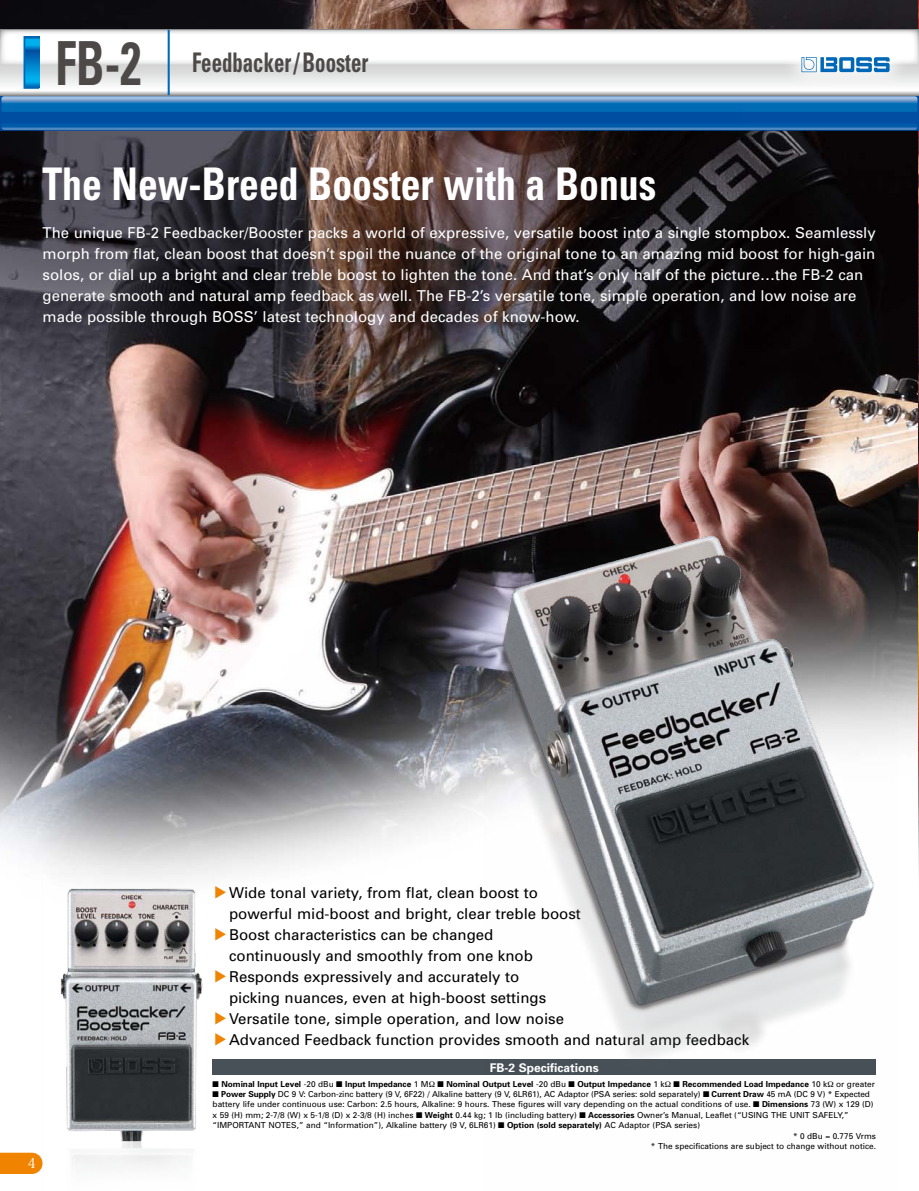
<style>
.page{position:relative;width:919px;height:1191px;background:#fff}
.page>*{position:absolute;margin:0;border:0;box-sizing:border-box;transform-origin:0 0}
.t1{font:700 condensed 60.75px "Univers";color:#4c4948;scale:.77 1}
.t2{font:700 condensed 45px "Univers";color:#fff;scale:.88 1}
.t3{font:700 condensed 27px "Univers";color:#4c4948;scale:.77 1}
.t4{font:15px/21px "Univers";color:#fff}
.t5{font:15px/20.7px "Univers";color:#000}
.t6{font:13.8px "Koz Min Pro";color:#fff}
.t7{font:12.9px "Myriad Pro";letter-spacing:.005em;color:#fff}
.t8{font:700 12px "Univers";color:#fff}
.t9{font:8.25px "Univers";color:#000}
.t10{font:700 8.25px "Univers";color:#000}
.t11{font:6.6px "Myriad Pro";color:#fff}
.s1{font-weight:400}
.s2{font-weight:700}
</style>
<div class="page">
<img style="left:0;top:0;width:919px;height:1075px">
<img style="left:43px;top:873px;width:164px;height:294px">
<svg style="left:0;top:64px;width:743px;height:31px"></svg>
<div style="left:0;top:30px;width:918px;height:34px;background:#fff"></div>
<svg style="left:27px;top:39px;width:10px;height:47px"></svg>
<div style="left:24px;top:36px;width:16px;height:53px;border:2px solid #0068b7"></div>
<img style="left:743px;top:30px;width:175px;height:65px">
<svg style="left:801px;top:57px;width:88px;height:15px"></svg>
<hr style="left:168px;top:30px;width:2px;height:65px;background:#0068b7">
<svg style="left:0;top:1152px;width:43px;height:22px"></svg>
<svg style="left:0;top:95px;width:919px;height:36px;background:#206cb0"></svg>
<svg style="left:918px;top:64px;width:1px;height:31px"></svg>
<hr style="left:918px;top:30px;width:1px;height:34px;background:#fff">
<div style="left:213px;top:1060px;width:663px;height:15px;background:#485157"></div>
<img style="left:484px;top:519px;width:414px;height:556px">
<svg style="left:215px;top:886px;width:11px;height:12px"></svg>
<svg style="left:215px;top:928px;width:11px;height:12px"></svg>
<svg style="left:215px;top:970px;width:11px;height:12px"></svg>
<svg style="left:215px;top:1012px;width:11px;height:12px"></svg>
<svg style="left:215px;top:1033px;width:11px;height:12px"></svg>
<h1 class="t1" style="left:56px;top:26px;width:113px">FB-2</h1>
<h3 class="t3" style="left:192px;top:46px;width:230px">Feedbacker/Booster</h3>
<h2 class="t2" style="left:43px;top:157px;width:699px">The New-Breed Booster with a Bonus</h2>
<p class="t11" style="left:369px;top:190px;width:69px">for Microsoft<sup>®</sup>Windows 7</p>
<h3 class="t7" style="left:469px;top:190px;width:67px">for Mac OSX</h3>
<p class="t4" style="left:43px;top:222px;width:835px">The unique FB-2 Feedbacker/Booster packs a world of expressive, versatile boost into a single stompbox. Seamlessly morph from flat, clean boost that doesn’t spoil the nuance of the original tone to an amazing mid boost for high-gain solos, or dial up a bright and clear treble boost to lighten the tone. And that’s only half of the picture…the FB-2 can generate smooth and natural amp feedback as well. The FB-2’s versatile tone, simple operation, and low noise are made possible through BOSS’ latest technology and decades of know-how.</p>
<h3 class="t5" style="left:229px;top:882px;width:353px">Wide tonal variety, from flat, clean boost to powerful mid-boost and bright, clear treble boost</h3>
<h3 class="t5" style="left:229px;top:924px;width:305px">Boost characteristics can be changed continuously and smoothly from one knob</h3>
<h3 class="t5" style="left:229px;top:966px;width:319px">Responds expressively and accurately to picking nuances, even at high-boost settings</h3>
<h3 class="t5" style="left:229px;top:1008px;width:336px">Versatile tone, simple operation, and low noise</h3>
<h3 class="t5" style="left:229px;top:1029px;width:522px">Advanced Feedback function provides smooth and natural amp feedback</h3>
<h3 class="t6" style="left:28px;top:1153px;width:10px">4</h3>
<h3 class="t8" style="left:490px;top:1059px;width:111px">FB-2 Specifications</h3>
<p class="t10" style="left:213px;top:1078px;width:664px">■ Nominal Input Level <span class="s1">-20 dBu</span> ■ Input Impedance <span class="s1">1 M</span> ■ Nominal Output Level <span class="s1">-20 dBu</span> ■ Output Impedance <span class="s1">1 k</span> ■ Recommended Load Impedance <span class="s1">10 k or greater</span></p>
<p class="t9" style="left:213px;top:1089px;width:659px">■ <span class="s2">Power Supply</span> DC 9 V: Carbon-zinc battery (9 V, 6F22) / Alkaline battery (9 V, 6LR61), AC Adaptor (PSA series: sold separately) ■ <span class="s2">Current Draw</span> 45 mA (DC 9 V) * Expected</p>
<p class="t9" style="left:213px;top:1099px;width:662px">battery life under continuous use: Carbon: 2.5 hours, Alkaline: 9 hours. These figures will vary depending on the actual conditions of use. ■ <span class="s2">Dimensions</span> 73 (W) x 129 (D)</p>
<p class="t9" style="left:213px;top:1109px;width:638px">x 59 (H) mm; 2-7/8 (W) x 5-1/8 (D) x 2-3/8 (H) inches ■ <span class="s2">Weight</span> 0.44 kg; 1 lb (including battery) ■ <span class="s2">Accessories</span> Owner’s Manual, Leaflet (“USING THE UNIT SAFELY,”</p>
<p class="t9" style="left:213px;top:1120px;width:489px">“IMPORTANT NOTES,” and “Information”), Alkaline battery (9 V, 6LR61) ■ <span class="s2">Option (sold separately)</span> AC Adaptor (PSA series)</p>
<p class="t9" style="left:793px;top:1130px;width:85px">* 0 dBu = 0.775 Vrms</p>
<p class="t9" style="left:651px;top:1141px;width:227px">* The specifications are subject to change without notice.</p>
</div>
